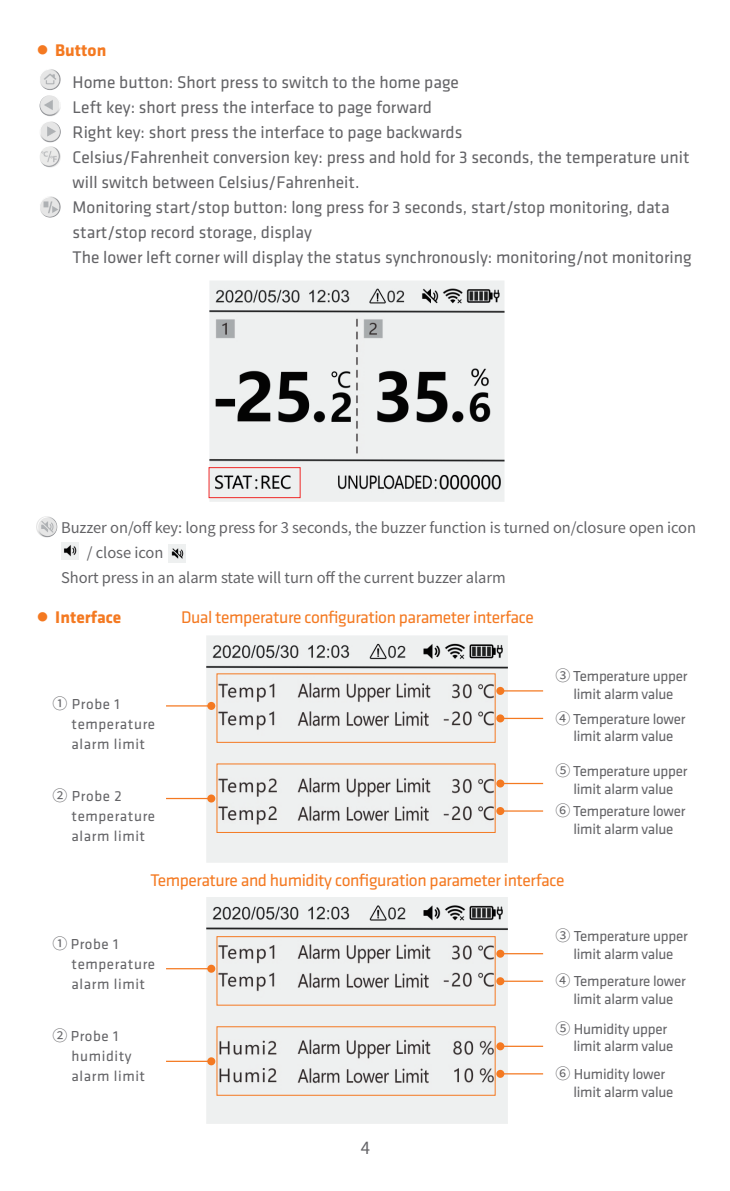
<style>
.page{position:relative;width:730px;height:1191px;background:#fff}
.page>*{position:absolute;margin:0;border:0;box-sizing:border-box;transform-origin:0 0}
.t1{font:17.5px/25px "Klavika";color:#636366}
.t2{font:17.5px "Klavika";letter-spacing:-.025em;color:#f47921}
.t3{font:700 17.5px "Klavika";color:#f47921}
.t4{font:16.75px "Source Han Sans CN";color:#636366}
.t5{font:15px/17.5px "Klavika";letter-spacing:-.015em;color:#636366;text-align:center}
.t6{font:15px/20px "Klavika";letter-spacing:.04em;color:#636366}
.t7{font:14.75px "Source Han Sans CN";letter-spacing:-.005em;color:#636366}
.s1{font-family:"Microsoft Ya Hei";font-weight:400;font-size:20px}
.s2{font-family:"Source Han Sans CN"}
</style>
<div class="page">
<img style="left:209px;top:281px;width:295px;height:221px">
<img style="left:206px;top:897px;width:302px;height:226px">
<img style="left:206px;top:635px;width:302px;height:227px">
<div style="left:209px;top:467px;width:91px;height:31px;border:1px solid #ee2928"></div>
<img style="left:40px;top:69px;width:21px;height:21px;border-radius:11px">
<img style="left:40px;top:121px;width:21px;height:22px;border-radius:11px">
<img style="left:40px;top:95px;width:21px;height:21px;border-radius:11px">
<img style="left:40px;top:146px;width:21px;height:22px;border-radius:11px">
<img style="left:40px;top:196px;width:21px;height:22px;border-radius:11px">
<img style="left:62px;top:542px;width:17px;height:18px">
<img style="left:169px;top:545px;width:17px;height:17px">
<hr style="left:166px;top:705px;width:46px;height:1px;background:#f47921">
<div style="left:207px;top:702px;width:8px;height:8px;background:#f47921;border-radius:50%"></div>
<hr style="left:166px;top:798px;width:46px;height:1px;background:#f47921">
<div style="left:207px;top:794px;width:8px;height:8px;background:#f47921;border-radius:50%"></div>
<hr style="left:498px;top:690px;width:45px;height:1px;background:#f47921">
<div style="left:496px;top:687px;width:8px;height:8px;background:#f47921;border-radius:50%"></div>
<hr style="left:498px;top:718px;width:45px;height:1px;background:#f47921">
<div style="left:496px;top:714px;width:8px;height:8px;background:#f47921;border-radius:50%"></div>
<hr style="left:498px;top:783px;width:45px;height:1px;background:#f47921">
<div style="left:496px;top:779px;width:8px;height:8px;background:#f47921;border-radius:50%"></div>
<hr style="left:498px;top:810px;width:45px;height:1px;background:#f47921">
<div style="left:496px;top:807px;width:8px;height:8px;background:#f47921;border-radius:50%"></div>
<div style="left:217px;top:936px;width:278px;height:69px;border:1px solid #f47921"></div>
<div style="left:217px;top:1026px;width:278px;height:69px;border:1px solid #f47921"></div>
<hr style="left:166px;top:968px;width:46px;height:1px;background:#f47921">
<div style="left:207px;top:964px;width:8px;height:8px;background:#f47921;border-radius:50%"></div>
<hr style="left:166px;top:1060px;width:46px;height:2px;background:#f47921">
<div style="left:207px;top:1057px;width:8px;height:8px;background:#f47921;border-radius:50%"></div>
<hr style="left:498px;top:953px;width:45px;height:1px;background:#f47921">
<div style="left:496px;top:949px;width:8px;height:8px;background:#f47921;border-radius:50%"></div>
<hr style="left:498px;top:980px;width:45px;height:1px;background:#f47921">
<div style="left:496px;top:977px;width:8px;height:8px;background:#f47921;border-radius:50%"></div>
<hr style="left:498px;top:1045px;width:45px;height:2px;background:#f47921">
<div style="left:496px;top:1042px;width:8px;height:8px;background:#f47921;border-radius:50%"></div>
<hr style="left:498px;top:1073px;width:45px;height:1px;background:#f47921">
<div style="left:496px;top:1069px;width:8px;height:8px;background:#f47921;border-radius:50%"></div>
<img style="left:36px;top:516px;width:21px;height:21px;border-radius:11px">
<p class="t3" style="left:36px;top:41px;width:72px"><span class="s1">●</span> Button</p>
<p class="t1" style="left:73px;top:70px;width:620px">Home button: Short press to switch to the home page<br>Left key: short press the interface to page forward<br>Right key: short press the interface to page backwards<br>Celsius/Fahrenheit conversion key: press and hold for 3 seconds, the temperature unit will switch between Celsius/Fahrenheit.<br>Monitoring start/stop button: long press for 3 seconds, start/stop monitoring, data start/stop record storage, display<br>The lower left corner will display the status synchronously: monitoring/not monitoring</p>
<p class="t7" style="left:61px;top:519px;width:637px">Buzzer on/off key: long press for 3 seconds, the buzzer function is turned on/closure open icon</p>
<p class="t7" style="left:87px;top:544px;width:78px">/ close icon</p>
<p class="t7" style="left:61px;top:569px;width:446px">Short press in an alarm state will turn off the current buzzer alarm</p>
<p class="t3" style="left:36px;top:607px;width:87px"><span class="s1">●</span> Interface</p>
<p class="t6" style="left:72px;top:694px;width:85px;text-indent:-19px"><span class="s2">①</span> Probe 1 temperature alarm limit</p>
<p class="t6" style="left:72px;top:786px;width:85px;text-indent:-19px"><span class="s2">②</span> Probe 2 temperature alarm limit</p>
<p class="t2" style="left:181px;top:607px;width:354px">Dual temperature configuration parameter interface</p>
<p class="t5" style="left:555px;top:667px;width:133px"><span class="s2">③</span> Temperature upper limit alarm value</p>
<p class="t5" style="left:555px;top:710px;width:131px"><span class="s2">④</span> Temperature lower limit alarm value</p>
<p class="t5" style="left:555px;top:762px;width:133px"><span class="s2">⑤</span> Temperature upper limit alarm value</p>
<p class="t5" style="left:555px;top:802px;width:131px"><span class="s2">⑥</span> Temperature lower limit alarm value</p>
<p class="t2" style="left:150px;top:871px;width:416px">Temperature and humidity configuration parameter interface</p>
<p class="t6" style="left:72px;top:934px;width:85px;text-indent:-19px"><span class="s2">①</span> Probe 1 temperature alarm limit</p>
<p class="t6" style="left:72px;top:1026px;width:75px;text-indent:-19px"><span class="s2">②</span> Probe 1 humidity alarm limit</p>
<p class="t4" style="left:361px;top:1137px;width:11px">4</p>
<p class="t5" style="left:555px;top:928px;width:134px"><span class="s2">③</span> Temperature upper limit alarm value</p>
<p class="t5" style="left:555px;top:973px;width:132px"><span class="s2">④</span> Temperature lower limit alarm value</p>
<p class="t5" style="left:573px;top:1020px;width:102px;text-align:left;text-indent:-18px"><span class="s2">⑤</span> Humidity upper limit alarm value</p>
<p class="t5" style="left:573px;top:1065px;width:102px;text-align:left;text-indent:-18px"><span class="s2">⑥</span> Humidity lower limit alarm value</p>
</div>
